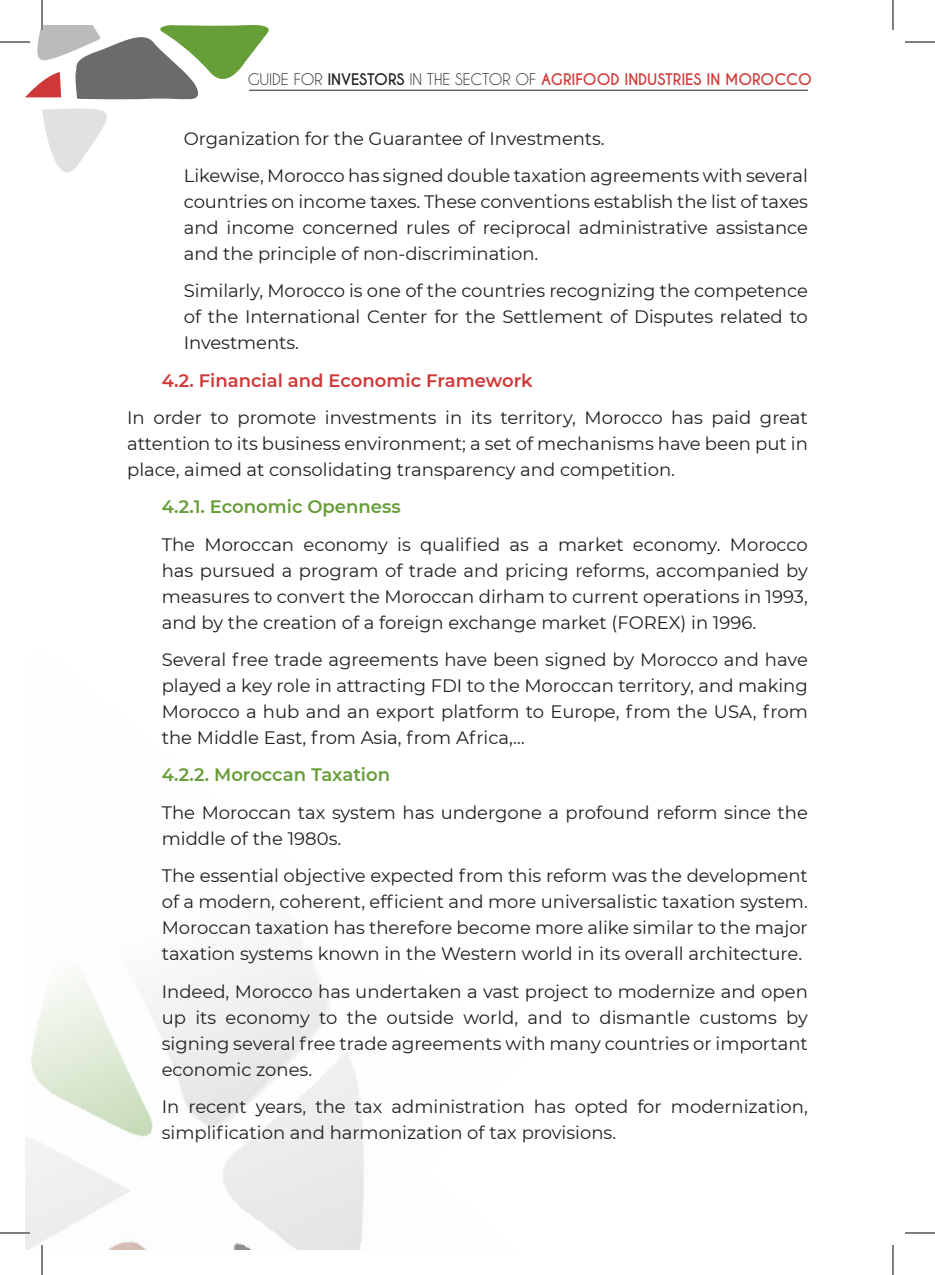
<style>
.page{position:relative;width:935px;height:1275px;background:#fff}
.page>*{position:absolute;margin:0;border:0;box-sizing:border-box;transform-origin:0 0}
.List_Paragraph{font:18px/26px "Montserrat";color:#231f20;text-align:justify}
.List_Paragraph-2{font:600 18px "Montserrat";color:#669d39}
.List_Paragraph-3{font:600 18px "Montserrat";color:#cf3838}
.t1{font:700 15px "Caviar Dreams";letter-spacing:-.01em;color:#cf3838}
.s1{font-weight:400;color:#231f20}
.s2{color:#231f20}
</style>
<div class="page">
<hr style="left:249px;top:90px;width:558px;height:1px;background:#231f20">
<img style="left:25px;top:940px;width:339px;height:229px">
<img style="left:25px;top:1169px;width:339px;height:81px">
<svg style="left:25px;top:25px;width:252px;height:148px"></svg>
<hr style="left:0;top:41px;width:30px;height:2px;background:#fff">
<hr style="left:0;top:1231px;width:30px;height:3px;background:#fff">
<hr style="left:41px;top:0;width:2px;height:30px;background:#fff">
<hr style="left:41px;top:1245px;width:2px;height:30px;background:#fff">
<hr style="left:0;top:42px;width:30px;height:1px;background:#000">
<hr style="left:904px;top:42px;width:30px;height:1px;background:#000">
<hr style="left:0;top:1232px;width:30px;height:1px;background:#000">
<hr style="left:904px;top:1232px;width:30px;height:1px;background:#000">
<hr style="left:42px;top:0;width:1px;height:30px;background:#000">
<hr style="left:42px;top:1245px;width:1px;height:30px;background:#000">
<hr style="left:892px;top:0;width:1px;height:30px;background:#000">
<hr style="left:892px;top:1245px;width:1px;height:30px;background:#000">
<p class="t1" style="left:248px;top:70px;width:566px"><span class="s1">GUIDE FOR</span> <span class="s2">INVESTORS</span> <span class="s1">IN THE SECTOR OF</span> AGRIFOOD INDUSTRIES IN MOROCCO</p>
<p class="List_Paragraph" style="left:184px;top:124px;width:422px">Organization for the Guarantee of Investments.</p>
<p class="List_Paragraph" style="left:184px;top:162px;width:625px">Likewise, Morocco has signed double taxation agreements with several countries on income taxes. These conventions establish the list of taxes and income concerned rules of reciprocal administrative assistance and the principle of non-discrimination.</p>
<p class="List_Paragraph" style="left:184px;top:277px;width:625px">Similarly, Morocco is one of the countries recognizing the competence of the International Center for the Settlement of Disputes related to Investments.</p>
<p class="List_Paragraph-3" style="left:162px;top:367px;width:372px">4.2. Financial and Economic Framework</p>
<p class="List_Paragraph" style="left:127px;top:404px;width:682px">In order to promote investments in its territory, Morocco has paid great attention to its business environment; a set of mechanisms have been put in place, aimed at consolidating transparency and competition.</p>
<p class="List_Paragraph-2" style="left:162px;top:494px;width:240px">4.2.1. Economic Openness</p>
<p class="List_Paragraph" style="left:162px;top:530px;width:647px">The Moroccan economy is qualified as a market economy. Morocco has pursued a program of trade and pricing reforms, accompanied by measures to convert the Moroccan dirham to current operations in 1993, and by the creation of a foreign exchange market (FOREX) in 1996.</p>
<p class="List_Paragraph" style="left:162px;top:646px;width:647px">Several free trade agreements have been signed by Morocco and have played a key role in attracting FDI to the Moroccan territory, and making Morocco a hub and an export platform to Europe, from the USA, from the Middle East, from Asia, from Africa,…</p>
<p class="List_Paragraph-2" style="left:162px;top:762px;width:230px">4.2.2. Moroccan Taxation</p>
<p class="List_Paragraph" style="left:162px;top:798px;width:647px">The Moroccan tax system has undergone a profound reform since the middle of the 1980s.</p>
<p class="List_Paragraph" style="left:162px;top:862px;width:647px">The essential objective expected from this reform was the development of a modern, coherent, efficient and more universalistic taxation system.<br>Moroccan taxation has therefore become more alike similar to the major taxation systems known in the Western world in its overall architecture.</p>
<p class="List_Paragraph" style="left:162px;top:977px;width:647px">Indeed, Morocco has undertaken a vast project to modernize and open up its economy to the outside world, and to dismantle customs by signing several free trade agreements with many countries or important economic zones.</p>
<p class="List_Paragraph" style="left:162px;top:1092px;width:647px">In recent years, the tax administration has opted for modernization, simplification and harmonization of tax provisions.</p>
</div>
